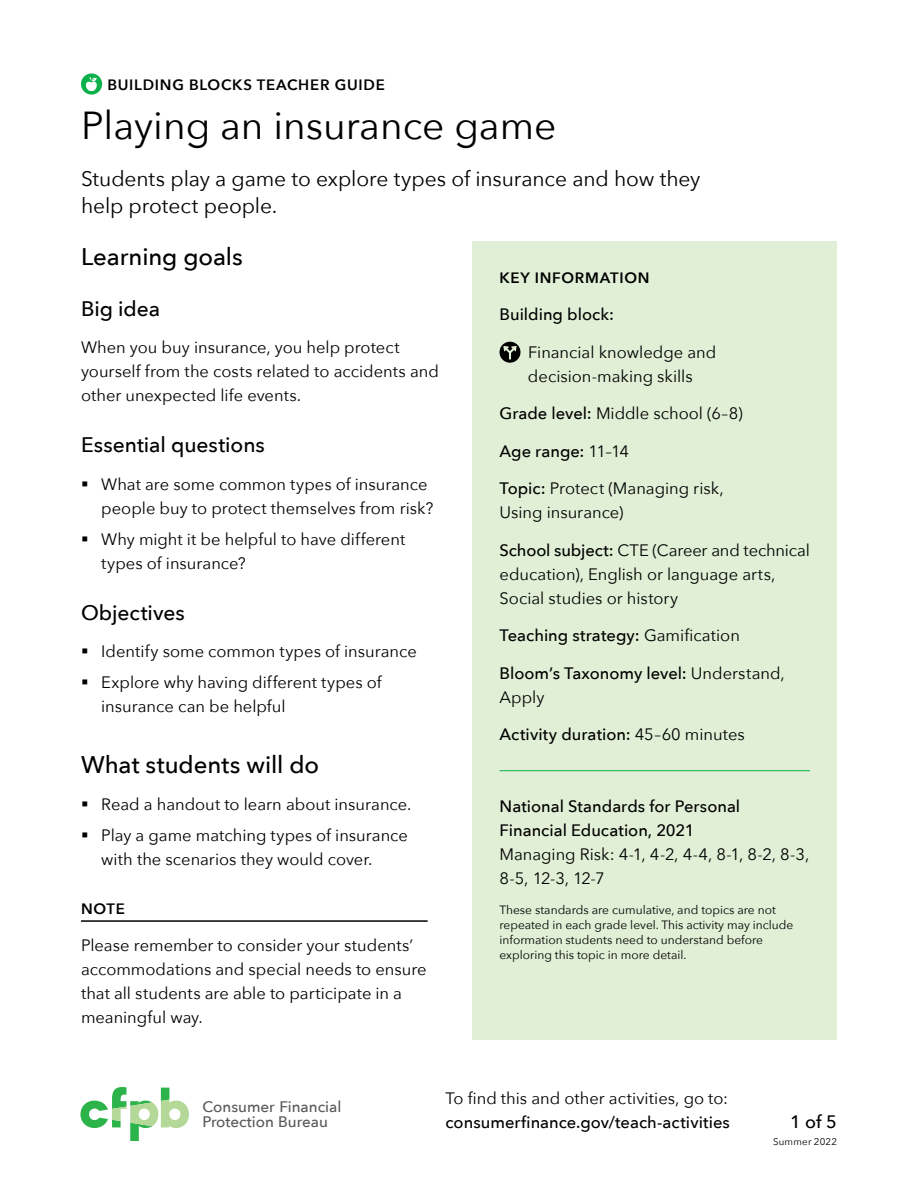
<style>
.page{position:relative;width:918px;height:1188px;background:#fff}
.page>*{position:absolute;margin:0;border:0;box-sizing:border-box;transform-origin:0 0}
.t1{font:39px "Avenir Next";color:#000}
.t2{font:500 24px "Avenir Next";letter-spacing:-.005em;color:#000}
.t3{font:21px/27px "Avenir Next";letter-spacing:-.005em;color:#000}
.t4{font:500 21px "Avenir Next";letter-spacing:-.005em;color:#000}
.t5{font:500 18px "Avenir Next";color:#000}
.t6{font:16.5px/24px "Avenir Next";color:#000}
.t7{font:500 16.5px/24px "Avenir Next";color:#000}
.t8{font:500 15.3px/15.5px "Avenir Next";color:#58595b}
.t9{font:600 15px "Avenir Next";letter-spacing:.05em;color:#000}
.t10{font:12px/15px "Avenir Next";color:#000}
.t11{font:9.75px "Avenir Next";letter-spacing:.02em;color:#000}
.s1{font-weight:500}
.s2{font-weight:400}
</style>
<div class="page">
<svg style="left:80px;top:1087px;width:109px;height:54px"></svg>
<svg style="left:81px;top:73px;width:21px;height:22px"></svg>
<svg style="left:85px;top:76px;width:13px;height:15px"></svg>
<div style="left:472px;top:241px;width:365px;height:799px;background:#e0efd6"></div>
<hr style="left:500px;top:770px;width:310px;height:1px;background:#0db14b">
<svg style="left:500px;top:342px;width:20px;height:21px"></svg>
<hr style="left:81px;top:920px;width:347px;height:2px;background:#000">
<p class="t9" style="left:107px;top:72px;width:279px">BUILDING BLOCKS TEACHER GUIDE</p>
<h1 class="t1" style="left:81px;top:92px;width:477px">Playing an insurance game</h1>
<p class="t3" style="left:81px;top:164px;width:621px">Students play a game to explore types of insurance and how they help protect people.</p>
<h2 class="t2" style="left:81px;top:236px;width:163px">Learning goals</h2>
<p class="t4" style="left:81px;top:291px;width:81px">Big idea</p>
<p class="t6" style="left:81px;top:335px;width:359px">When you buy insurance, you help protect yourself from the costs related to accidents and other unexpected life events.</p>
<p class="t4" style="left:81px;top:427px;width:185px">Essential questions</p>
<p class="t6" style="left:101px;top:471px;width:334px;text-indent:-20px">▪ What are some common types of insurance people buy to protect themselves from risk?</p>
<p class="t6" style="left:101px;top:526px;width:305px;text-indent:-20px">▪ Why might it be helpful to have different types of insurance?</p>
<p class="t4" style="left:81px;top:594px;width:105px">Objectives</p>
<p class="t6" style="left:81px;top:639px;width:337px">▪ Identify some common types of insurance</p>
<p class="t6" style="left:101px;top:669px;width:282px;text-indent:-20px">▪ Explore why having different types of insurance can be helpful</p>
<h2 class="t2" style="left:81px;top:744px;width:240px">What students will do</h2>
<p class="t6" style="left:81px;top:792px;width:332px">▪ Read a handout to learn about insurance.</p>
<p class="t6" style="left:101px;top:822px;width:308px;text-indent:-20px">▪ Play a game matching types of insurance with the scenarios they would cover.</p>
<p class="t9" style="left:81px;top:895px;width:45px">NOTE</p>
<p class="t6" style="left:81px;top:933px;width:347px">Please remember to consider your students’ accommodations and special needs to ensure that all students are able to participate in a meaningful way.</p>
<p class="t9" style="left:500px;top:265px;width:152px">KEY INFORMATION</p>
<p class="t7" style="left:500px;top:302px;width:116px">Building block:</p>
<p class="t6" style="left:528px;top:339px;width:190px">Financial knowledge and decision-making skills</p>
<p class="t6" style="left:500px;top:401px;width:245px"><span class="s1">Grade level:</span> Middle school (6–8)</p>
<p class="t7" style="left:500px;top:439px;width:131px">Age range: <span class="s2">11–14</span></p>
<p class="t6" style="left:500px;top:476px;width:226px"><span class="s1">Topic:</span> Protect (Managing risk,<br>Using insurance)</p>
<p class="t6" style="left:500px;top:537px;width:312px"><span class="s1">School subject:</span> CTE (Career and technical education), English or language arts,<br>Social studies or history</p>
<p class="t7" style="left:500px;top:623px;width:242px">Teaching strategy: <span class="s2">Gamification</span></p>
<p class="t7" style="left:500px;top:661px;width:287px">Bloom’s Taxonomy level: <span class="s2">Understand,<br>Apply</span></p>
<p class="t7" style="left:500px;top:722px;width:247px">Activity duration: <span class="s2">45–60 minutes</span></p>
<p class="t7" style="left:500px;top:793px;width:242px">National Standards for Personal<br>Financial Education, 2021</p>
<p class="t6" style="left:500px;top:841px;width:311px">Managing Risk: 4-1, 4-2, 4-4, 8-1, 8-2, 8-3,<br>8-5, 12-3, 12-7</p>
<p class="t10" style="left:500px;top:902px;width:295px">These standards are cumulative, and topics are not repeated in each grade level. This activity may include information students need to understand before exploring this topic in more detail.</p>
<p class="t8" style="left:203px;top:1098px;width:140px">Consumer Financial<br>Protection Bureau</p>
<p class="t6" style="left:446px;top:1085px;width:284px">To find this and other activities, go to:</p>
<p class="t7" style="left:446px;top:1109px;width:286px">consumerfinance.gov/teach-activities</p>
<p class="t5" style="left:790px;top:1106px;width:48px">1 of 5</p>
<p class="t11" style="left:773px;top:1133px;width:65px">Summer 2022</p>
</div>
